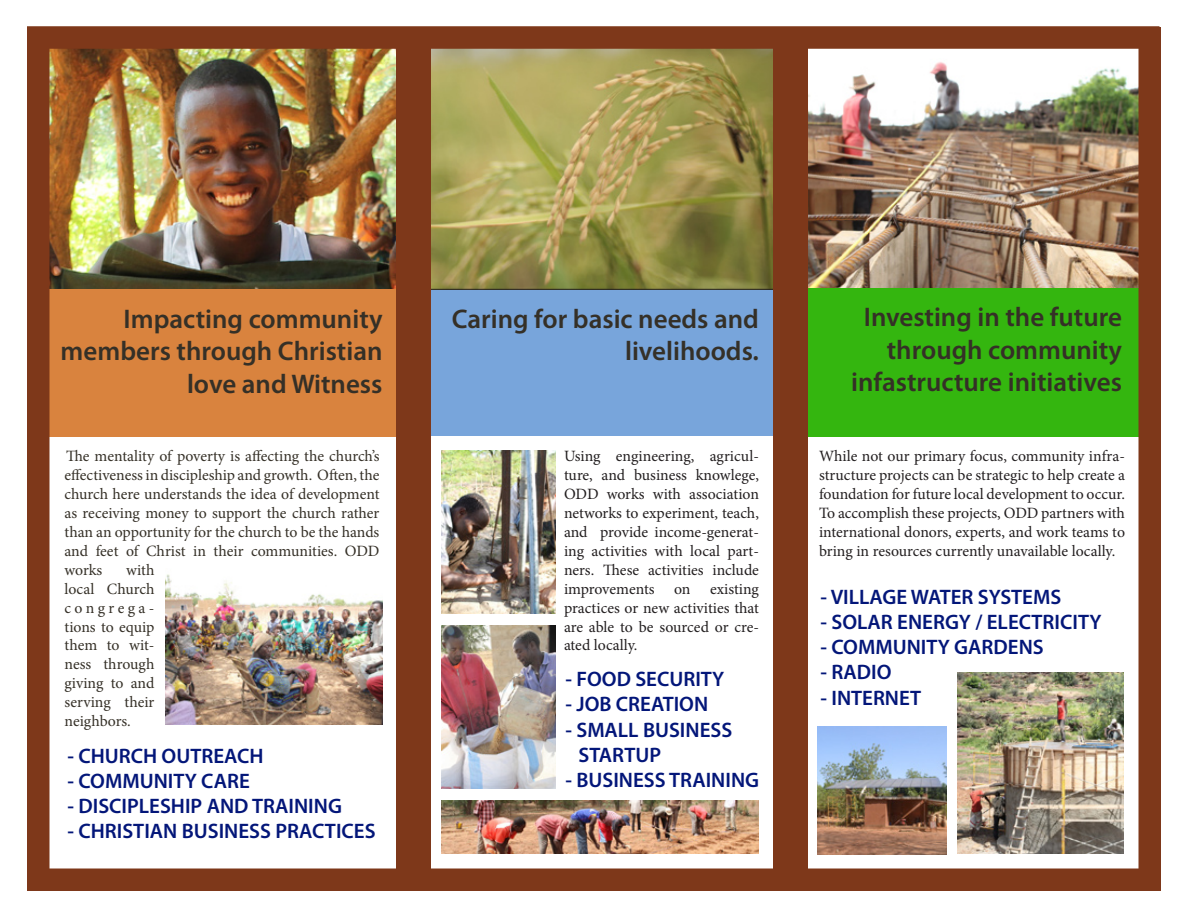
<style>
.page{position:relative;width:1188px;height:918px;background:#fff}
.page>*{position:absolute;margin:0;border:0;box-sizing:border-box;transform-origin:0 0}
.t1{font:600 27px/32.4px "Myriad Pro";color:#353027;text-align:right}
.t2{font:600 21px "Myriad Pro";color:#031679}
.t3{font:15.75px/18.9px "Minion Pro";color:#231f20;text-align:justify}
.t4{font:15.75px/18.9px "Minion Pro";color:#353027;text-align:justify}
</style>
<div class="page">
<img style="left:50px;top:49px;width:346px;height:240px">
<div style="left:46px;top:289px;width:352px;height:147px;background:#d9833e"></div>
<div style="left:426px;top:290px;width:350px;height:146px;background:#78a5db"></div>
<img style="left:431px;top:49px;width:342px;height:239px">
<img style="left:808px;top:62px;width:330px;height:226px">
<div style="left:804px;top:288px;width:348px;height:148px;background:#34b60f"></div>
<div style="left:773px;top:27px;width:35px;height:864px;background:#7e381a"></div>
<div style="left:396px;top:27px;width:35px;height:864px;background:#7e381a"></div>
<div style="left:27px;top:26px;width:1133px;height:23px;background:#7e381a"></div>
<div style="left:27px;top:868px;width:1134px;height:23px;background:#7e381a"></div>
<div style="left:1138px;top:27px;width:23px;height:864px;background:#7e381a"></div>
<div style="left:27px;top:27px;width:23px;height:864px;background:#7e381a"></div>
<img style="left:166px;top:574px;width:216px;height:150px">
<img style="left:441px;top:626px;width:115px;height:163px">
<img style="left:441px;top:450px;width:115px;height:163px">
<img style="left:441px;top:801px;width:318px;height:53px">
<img style="left:957px;top:672px;width:167px;height:181px">
<img style="left:818px;top:726px;width:128px;height:129px">
<p class="t1" style="left:124px;top:302px;width:260px">Impacting community</p>
<p class="t1" style="left:61px;top:334px;width:323px">members through Christian love and Witness</p>
<p class="t4" style="left:64px;top:447px;width:317px">The mentality of poverty is affecting the church’s effectiveness in discipleship and growth. Often, the church here understands the idea of development as receiving money to support the church rather than an opportunity for the church to be the hands and feet of Christ in their communities. ODD works</p>
<p class="t4" style="left:64px;top:560px;width:92px;text-indent:62px">with local Church congrega&shy;tions to equip them to wit&shy;ness through giving to and serving their neighbors.</p>
<p class="t2" style="left:68px;top:742px;width:198px">- CHURCH OUTREACH</p>
<p class="t2" style="left:68px;top:768px;width:184px">- COMMUNITY CARE</p>
<p class="t2" style="left:68px;top:793px;width:276px">- DISCIPLESHIP AND TRAINING</p>
<p class="t2" style="left:68px;top:818px;width:310px">- CHRISTIAN BUSINESS PRACTICES</p>
<p class="t1" style="left:452px;top:302px;width:309px">Caring for basic needs and livelihoods.</p>
<p class="t1" style="left:864px;top:300px;width:260px">Investing in the future through community</p>
<p class="t1" style="left:851px;top:365px;width:272px">infastructure initiatives</p>
<p class="t3" style="left:564px;top:447px;width:197px">Using engineering, agricul&shy;ture, and business knowlege, ODD works with association networks to experiment, teach, and provide income-generat&shy;ing activities with local part&shy;ners. These activities include improvements on existing practices or new activities that are able to be sourced or cre&shy;ated locally.</p>
<p class="t2" style="left:566px;top:666px;width:160px">- FOOD SECURITY</p>
<p class="t2" style="left:566px;top:691px;width:144px">- JOB CREATION</p>
<p class="t2" style="left:566px;top:716px;width:168px">- SMALL BUSINESS</p>
<p class="t2" style="left:579px;top:741px;width:84px">STARTUP</p>
<p class="t2" style="left:566px;top:767px;width:195px">- BUSINESS TRAINING</p>
<p class="t3" style="left:819px;top:447px;width:308px">While not our primary focus, community infra&shy;structure projects can be strategic to help create a foundation for future local development to occur.<br>To accomplish these projects, ODD partners with international donors, experts, and work teams to bring in resources currently unavailable locally.</p>
<p class="t2" style="left:820px;top:583px;width:242px">- VILLAGE WATER SYSTEMS</p>
<p class="t2" style="left:820px;top:609px;width:282px">- SOLAR ENERGY / ELECTRICITY</p>
<p class="t2" style="left:820px;top:634px;width:225px">- COMMUNITY GARDENS</p>
<p class="t2" style="left:820px;top:659px;width:73px">- RADIO</p>
<p class="t2" style="left:820px;top:684px;width:102px">- INTERNET</p>
</div>
